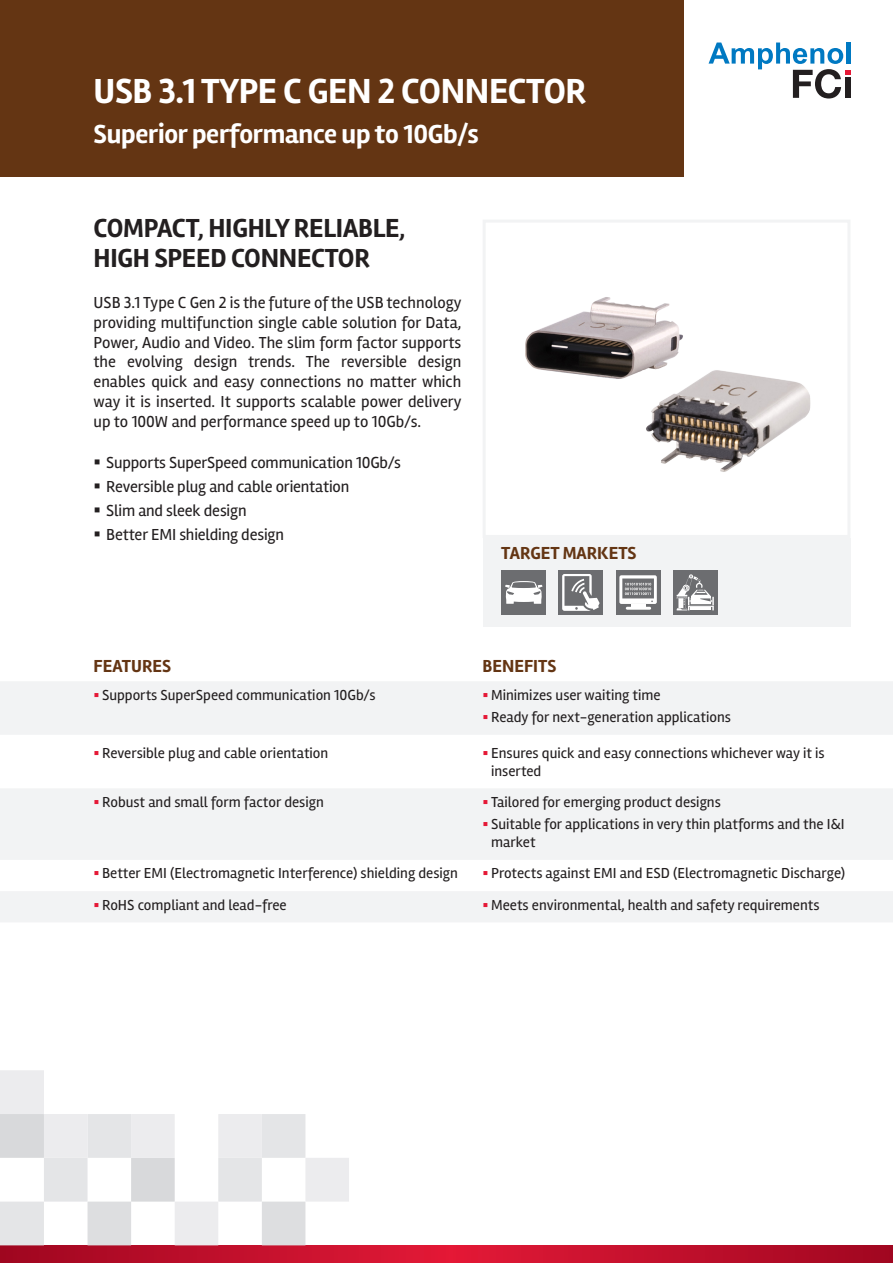
<style>
.page{position:relative;width:893px;height:1263px;background:#fff}
.page>*{position:absolute;margin:0;border:0;box-sizing:border-box;transform-origin:0 0}
.t1{font:700 36px "Rambla";letter-spacing:-.01em;color:#fff}
.t2{font:700 27px/30px "Rambla";letter-spacing:-.01em;color:#231f20}
.t3{font:700 27px "Rambla";letter-spacing:-.01em;color:#fff}
.t4{font:700 18px "Rambla";color:#643513}
.t5{font:16.5px/19.8px "Rambla";letter-spacing:-.01em;color:#231f20;text-align:justify}
.t6{font:15px/18px "Rambla";color:#231f20}
.s1{color:#e51836}
</style>
<div class="page">
<svg style="left:0;top:1245px;width:893px;height:18px;background:#c1102c"></svg>
<svg style="left:0;top:1070px;width:349px;height:175px"></svg>
<div style="left:0;top:0;width:684px;height:177px;background:#643513"></div>
<img style="left:525px;top:297px;width:286px;height:175px">
<div style="left:483px;top:220px;width:367px;height:318px;border:3px solid #f2f3f4"></div>
<svg style="left:0;top:682px;width:893px;height:240px;fill:#f2f3f4"></svg>
<div style="left:483px;top:538px;width:367px;height:88px;background:#f2f3f4"></div>
<div style="left:501px;top:570px;width:45px;height:45px;background:#6c6d70"></div>
<svg style="left:505px;top:581px;width:38px;height:23px"></svg>
<div style="left:558px;top:570px;width:45px;height:45px;background:#6c6d70"></div>
<svg style="left:562px;top:574px;width:38px;height:37px"></svg>
<div style="left:615px;top:570px;width:45px;height:45px;background:#6c6d70"></div>
<hr style="left:626px;top:607px;width:25px;height:3px;background:#fff">
<svg style="left:619px;top:575px;width:38px;height:32px"></svg>
<div style="left:673px;top:570px;width:44px;height:45px;background:#6c6d70"></div>
<svg style="left:676px;top:574px;width:38px;height:37px"></svg>
<svg style="left:708px;top:43px;width:142px;height:56px"></svg>
<div style="left:845px;top:78px;width:5px;height:20px;background:#231f20"></div>
<p class="t1" style="left:94px;top:69px;width:494px">USB 3.1 TYPE C GEN 2 CONNECTOR</p>
<p class="t3" style="left:94px;top:118px;width:387px">Superior performance up to 10Gb/s</p>
<p class="t2" style="left:94px;top:214px;width:313px">COMPACT, HIGHLY RELIABLE,<br>HIGH SPEED CONNECTOR</p>
<p class="t5" style="left:94px;top:293px;width:370px">USB 3.1 Type C Gen 2 is the future of the USB technology providing multifunction single cable solution for Data, Power, Audio and Video. The slim form factor supports the evolving design trends. The reversible design enables quick and easy connections no matter which way it is inserted. It supports scalable power delivery up to 100W and performance speed up to 10Gb/s.</p>
<p class="t5" style="left:94px;top:452px;width:309px">▪ Supports SuperSpeed communication 10Gb/s</p>
<p class="t5" style="left:94px;top:476px;width:257px">▪ Reversible plug and cable orientation</p>
<p class="t5" style="left:94px;top:500px;width:155px">▪ Slim and sleek design</p>
<p class="t5" style="left:94px;top:524px;width:192px">▪ Better EMI shielding design</p>
<p class="t4" style="left:501px;top:543px;width:137px">TARGET MARKETS</p>
<p class="t4" style="left:94px;top:656px;width:79px">FEATURES</p>
<p class="t4" style="left:483px;top:656px;width:75px">BENEFITS</p>
<p class="t6" style="left:94px;top:686px;width:284px"><span class="s1">▪</span> Supports SuperSpeed communication 10Gb/s</p>
<p class="t6" style="left:483px;top:686px;width:179px"><span class="s1">▪</span> Minimizes user waiting time</p>
<p class="t6" style="left:483px;top:708px;width:250px"><span class="s1">▪</span> Ready for next-generation applications</p>
<p class="t6" style="left:94px;top:743px;width:236px"><span class="s1">▪</span> Reversible plug and cable orientation</p>
<p class="t6" style="left:491px;top:743px;width:335px;text-indent:-9px"><span class="s1">▪</span> Ensures quick and easy connections whichever way it is inserted</p>
<p class="t6" style="left:94px;top:793px;width:232px"><span class="s1">▪</span> Robust and small form factor design</p>
<p class="t6" style="left:483px;top:793px;width:240px"><span class="s1">▪</span> Tailored for emerging product designs</p>
<p class="t6" style="left:491px;top:815px;width:355px;text-indent:-9px"><span class="s1">▪</span> Suitable for applications in very thin platforms and the I&amp;I market</p>
<p class="t6" style="left:94px;top:864px;width:366px"><span class="s1">▪</span> Better EMI (Electromagnetic Interference) shielding design</p>
<p class="t6" style="left:483px;top:864px;width:364px"><span class="s1">▪</span> Protects against EMI and ESD (Electromagnetic Discharge)</p>
<p class="t6" style="left:94px;top:896px;width:195px"><span class="s1">▪</span> RoHS compliant and lead-free</p>
<p class="t6" style="left:483px;top:896px;width:338px"><span class="s1">▪</span> Meets environmental, health and safety requirements</p>
</div>
